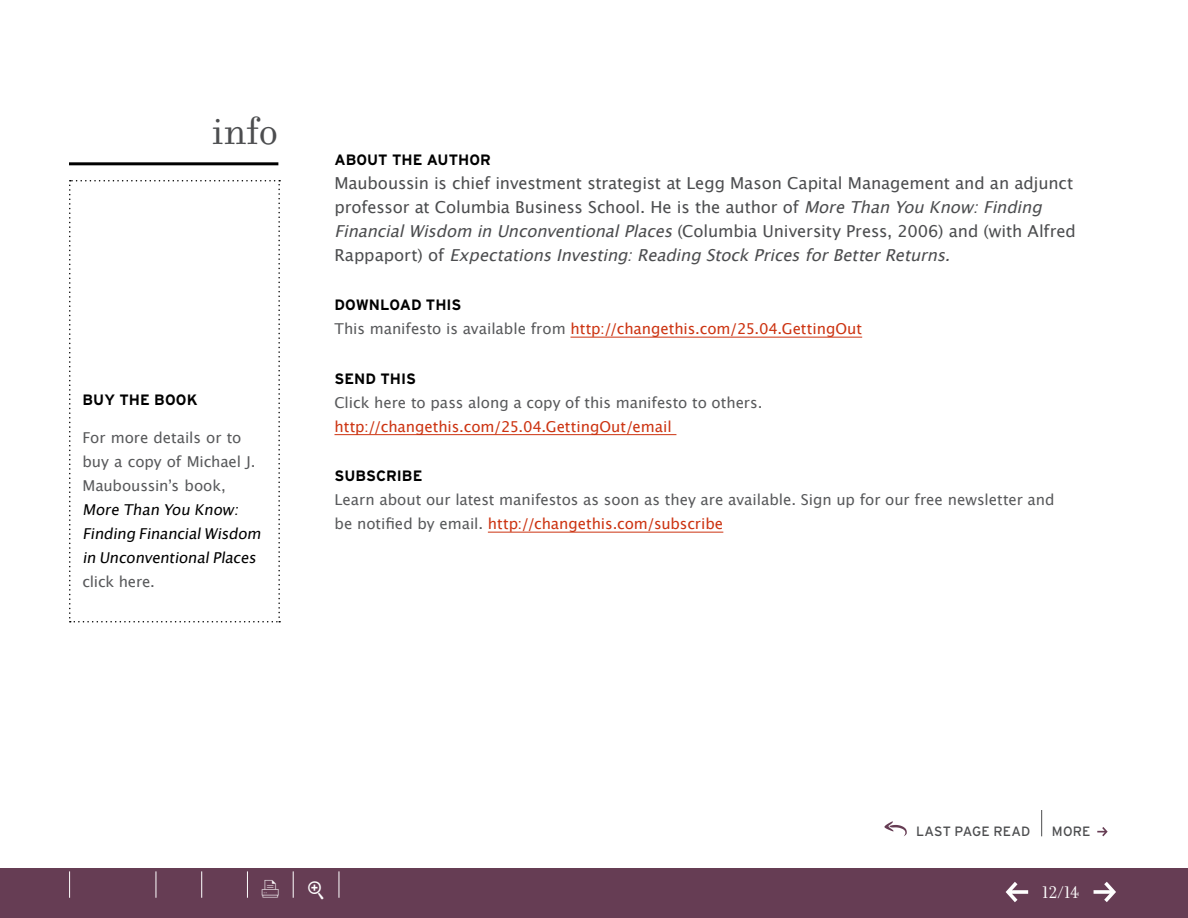
<style>
.page{position:relative;width:1188px;height:918px;background:#fff}
.page>*{position:absolute;margin:0;border:0;box-sizing:border-box;transform-origin:0 0}
.t1{font:42px "Filosofia OT";color:#4c4d4f}
.t2{font:21px "Dingbests";color:#fff}
.t3{font:18px "Filosofia OT";color:#fff}
.t4{font:16.5px/24px "Lucida Grande";letter-spacing:-.01em;color:#4c4d4f}
.t5{font:15px/24px "Lucida Grande";letter-spacing:-.005em;color:#58595b}
.t6{font:15px "Lucida Grande";letter-spacing:-.005em;color:#c31}
.t7{font:15px/24px "Lucida Grande";color:#000}
.t8{font:700 15px "Interstate";letter-spacing:.005em;color:#000}
.t9{font:13.5px "Interstate";letter-spacing:.005em;color:#4c4d4f}
.s1{font-style:italic}
.s2{color:#58595b}
.s3{color:#c31}
</style>
<div class="page">
<div style="left:0;top:868px;width:1188px;height:50px;background:#663d54"></div>
<svg style="left:69px;top:871px;width:1px;height:27px"></svg>
<svg style="left:156px;top:871px;width:1px;height:27px"></svg>
<svg style="left:201px;top:871px;width:1px;height:27px"></svg>
<svg style="left:247px;top:871px;width:1px;height:27px"></svg>
<svg style="left:293px;top:871px;width:1px;height:27px"></svg>
<svg style="left:339px;top:871px;width:1px;height:27px"></svg>
<svg style="left:1006px;top:882px;width:22px;height:20px"></svg>
<svg style="left:1094px;top:882px;width:22px;height:20px"></svg>
<hr style="left:570px;top:337px;width:292px;height:1px;background:#c31">
<hr style="left:334px;top:434px;width:342px;height:1px;background:#c31">
<hr style="left:488px;top:532px;width:235px;height:1px;background:#c31">
<hr style="left:69px;top:162px;width:209px;height:3px;background:#000">
<svg style="left:1041px;top:810px;width:1px;height:26px"></svg>
<svg style="left:1097px;top:827px;width:11px;height:9px"></svg>
<svg style="left:884px;top:821px;width:23px;height:15px"></svg>
<svg style="left:69px;top:180px;width:211px;height:442px"></svg>
<h1 class="t1" style="left:212px;top:108px;width:68px">info</h1>
<p class="t8" style="left:83px;top:392px;width:83px">BUY THE BOO</p>
<p class="t8" style="left:187px;top:392px;width:12px">K</p>
<p class="t5" style="left:82px;top:426px;width:175px">For more details or to buy a copy of Michael J.<br>Mauboussin’s book,</p>
<p class="t7" style="left:82px;top:498px;width:184px">More Than You Know:<br>Finding FinancialWisdom in UnconventionalPlaces</p>
<p class="t5" style="left:82px;top:570px;width:74px">click here.</p>
<p class="t8" style="left:334px;top:151px;width:158px">ABOUT THE AUTHOR</p>
<p class="t4" style="left:334px;top:171px;width:743px">Mauboussin is chief investment strategist at Legg Mason Capital Management and an adjunct professor at Columbia Business School. He is the author of <span class="s1">MoreThanYouKnow:Finding FinancialWisdom inUnconventionalPlaces</span>(Columbia University Press, 2006) and (with Alfred R a p p a p o r t ) o f <span class="s1">ExpectationsInvesting:ReadingStockPricesforBetterReturns.</span></p>
<p class="t8" style="left:334px;top:296px;width:57px">DOWNLOA</p>
<p class="t8" style="left:411px;top:296px;width:50px">D THIS</p>
<p class="t6" style="left:334px;top:320px;width:529px"><span class="s2">This manifesto is available from</span> http://changethis.com/25.04.GettingOut</p>
<p class="t8" style="left:335px;top:370px;width:81px">SEND THIS</p>
<p class="t5" style="left:335px;top:390px;width:429px">Click here to pass along a copy of this manifesto to others.</p>
<p class="t6" style="left:335px;top:418px;width:339px">http://changethis.com/25.04.GettingOut/email</p>
<p class="t8" style="left:335px;top:467px;width:89px">SUBSCRIBE</p>
<p class="t5" style="left:335px;top:488px;width:722px">Learn about our latest manifestos as soon as they are available. Sign up for our free newsletter and be notified by email. <span class="s3">http://changethis.com/subscribe</span></p>
<p class="t9" style="left:916px;top:824px;width:115px">LAST PAGE READ</p>
<p class="t9" style="left:1052px;top:824px;width:40px">MORE</p>
<p class="t2" style="left:260px;top:878px;width:22px">x</p>
<p class="t3" style="left:1042px;top:882px;width:39px">12/14</p>
</div>
